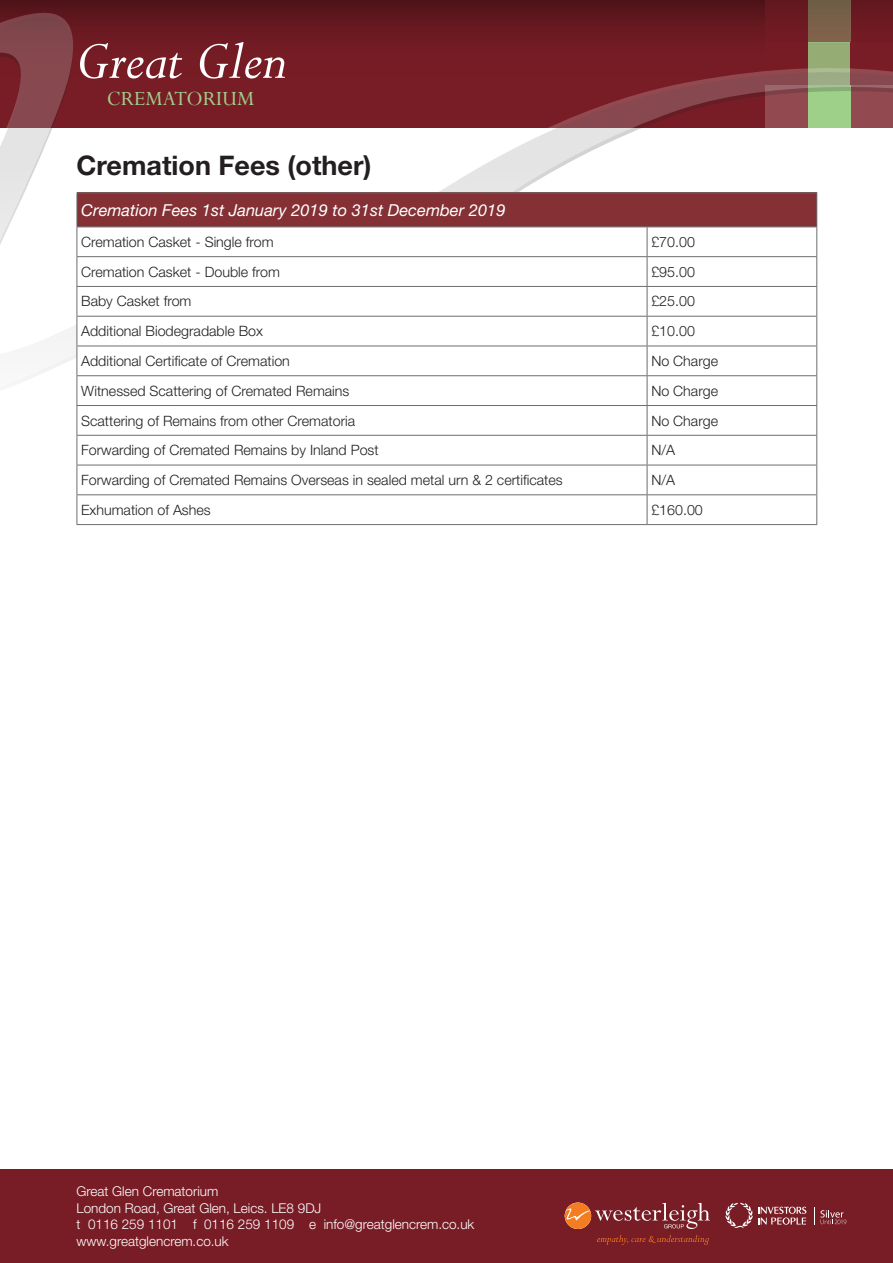
<style>
.page{position:relative;width:893px;height:1263px;background:#fff}
.page>*{position:absolute;margin:0;border:0;box-sizing:border-box;transform-origin:0 0}
.t1{font:italic 60px "Perpetua";color:#fff}
.t2{font:700 27px "Helvetica Neue LT Std";color:#231f20}
.t3{font:22.5px "Perpetua";color:#9fd08a}
.t4{font:italic 16.5px "Helvetica Neue LT Std";color:#fff}
.t5{font:300 14.25px "Helvetica Neue LT Std";color:#231f20}
.t6{font:300 13.5px/16.5px "Helvetica Neue LT Std";color:#fff}
</style>
<div class="page">
<div style="left:0;top:0;width:893px;height:85px;background:#52131a"></div>
<div style="left:850px;top:0;width:43px;height:43px;background:#64171f"></div>
<div style="left:808px;top:0;width:42px;height:43px;background:#705d46"></div>
<div style="left:765px;top:0;width:43px;height:43px;background:#64171f"></div>
<svg style="left:0;top:11px;width:893px;height:421px"></svg>
<div style="left:0;top:1169px;width:893px;height:94px;background:#781d26"></div>
<svg style="left:597px;top:1235px;width:112px;height:10px"></svg>
<svg style="left:565px;top:1202px;width:145px;height:27px"></svg>
<svg style="left:725px;top:1203px;width:82px;height:25px"></svg>
<svg style="left:814px;top:1207px;width:32px;height:17px"></svg>
<div style="left:77px;top:193px;width:740px;height:34px;background:#843034"></div>
<svg style="left:78px;top:228px;width:738px;height:296px"></svg>
<hr style="left:77px;top:193px;width:1px;height:34px;background:#6c6d70">
<hr style="left:77px;top:192px;width:570px;height:1px;background:#6c6d70">
<hr style="left:647px;top:192px;width:170px;height:1px;background:#6c6d70">
<hr style="left:816px;top:193px;width:1px;height:34px;background:#6c6d70">
<svg style="left:77px;top:228px;width:1px;height:296px"></svg>
<svg style="left:647px;top:228px;width:1px;height:296px"></svg>
<svg style="left:816px;top:228px;width:1px;height:296px"></svg>
<hr style="left:77px;top:227px;width:570px;height:1px;background:#6c6d70">
<hr style="left:77px;top:256px;width:570px;height:1px;background:#6c6d70">
<hr style="left:77px;top:286px;width:570px;height:1px;background:#6c6d70">
<hr style="left:77px;top:316px;width:570px;height:1px;background:#6c6d70">
<hr style="left:77px;top:346px;width:570px;height:1px;background:#6c6d70">
<hr style="left:77px;top:375px;width:570px;height:1px;background:#6c6d70">
<hr style="left:77px;top:405px;width:570px;height:1px;background:#6c6d70">
<hr style="left:77px;top:435px;width:570px;height:1px;background:#6c6d70">
<hr style="left:77px;top:465px;width:570px;height:1px;background:#6c6d70">
<hr style="left:77px;top:494px;width:570px;height:1px;background:#6c6d70">
<hr style="left:77px;top:524px;width:570px;height:1px;background:#6c6d70">
<hr style="left:647px;top:227px;width:170px;height:1px;background:#6c6d70">
<hr style="left:647px;top:256px;width:170px;height:1px;background:#6c6d70">
<hr style="left:647px;top:286px;width:170px;height:1px;background:#6c6d70">
<hr style="left:647px;top:316px;width:170px;height:1px;background:#6c6d70">
<hr style="left:647px;top:346px;width:170px;height:1px;background:#6c6d70">
<hr style="left:647px;top:375px;width:170px;height:1px;background:#6c6d70">
<hr style="left:647px;top:405px;width:170px;height:1px;background:#6c6d70">
<hr style="left:647px;top:435px;width:170px;height:1px;background:#6c6d70">
<hr style="left:647px;top:465px;width:170px;height:1px;background:#6c6d70">
<hr style="left:647px;top:494px;width:170px;height:1px;background:#6c6d70">
<hr style="left:647px;top:524px;width:170px;height:1px;background:#6c6d70">
<h1 class="t1" style="left:77px;top:23px;width:212px">Great Glen</h1>
<h3 class="t3" style="left:107px;top:84px;width:149px">CREMATORIUM</h3>
<h2 class="t2" style="left:77px;top:148px;width:296px">Cremation Fees (other)</h2>
<p class="t4" style="left:81px;top:200px;width:426px">Cremation Fees 1st January 2019 to 31st December 2019</p>
<p class="t5" style="left:81px;top:233px;width:194px">Cremation Casket - Single from</p>
<p class="t5" style="left:651px;top:233px;width:45px">£70.00</p>
<p class="t5" style="left:81px;top:263px;width:200px">Cremation Casket - Double from</p>
<p class="t5" style="left:651px;top:263px;width:45px">£95.00</p>
<p class="t5" style="left:81px;top:293px;width:112px">Baby Casket from</p>
<p class="t5" style="left:651px;top:293px;width:45px">£25.00</p>
<p class="t5" style="left:81px;top:322px;width:183px">Additional Biodegradable Box</p>
<p class="t5" style="left:651px;top:322px;width:45px">£10.00</p>
<p class="t5" style="left:81px;top:352px;width:210px">Additional Certificate of Cremation</p>
<p class="t5" style="left:651px;top:352px;width:68px">No Charge</p>
<p class="t5" style="left:81px;top:382px;width:270px">Witnessed Scattering of Cremated Remains</p>
<p class="t5" style="left:651px;top:382px;width:68px">No Charge</p>
<p class="t5" style="left:81px;top:412px;width:276px">Scattering of Remains from other Crematoria</p>
<p class="t5" style="left:651px;top:412px;width:68px">No Charge</p>
<p class="t5" style="left:81px;top:441px;width:299px">Forwarding of Cremated Remains by Inland Post</p>
<p class="t5" style="left:651px;top:441px;width:25px">N/A</p>
<p class="t5" style="left:81px;top:471px;width:483px">Forwarding of Cremated Remains Overseas in sealed metal urn &amp; 2 certificates</p>
<p class="t5" style="left:651px;top:471px;width:25px">N/A</p>
<p class="t5" style="left:81px;top:501px;width:131px">Exhumation of Ashes</p>
<p class="t5" style="left:651px;top:501px;width:53px">£160.00</p>
<p class="t6" style="left:77px;top:1183px;width:399px">Great Glen Crematorium<br>London Road, Great Glen, Leics. LE8 9DJ<br>t 0116 259 1101 f 0116 259 1109 e info@greatglencrem.co.uk www.greatglencrem.co.uk</p>
</div>
